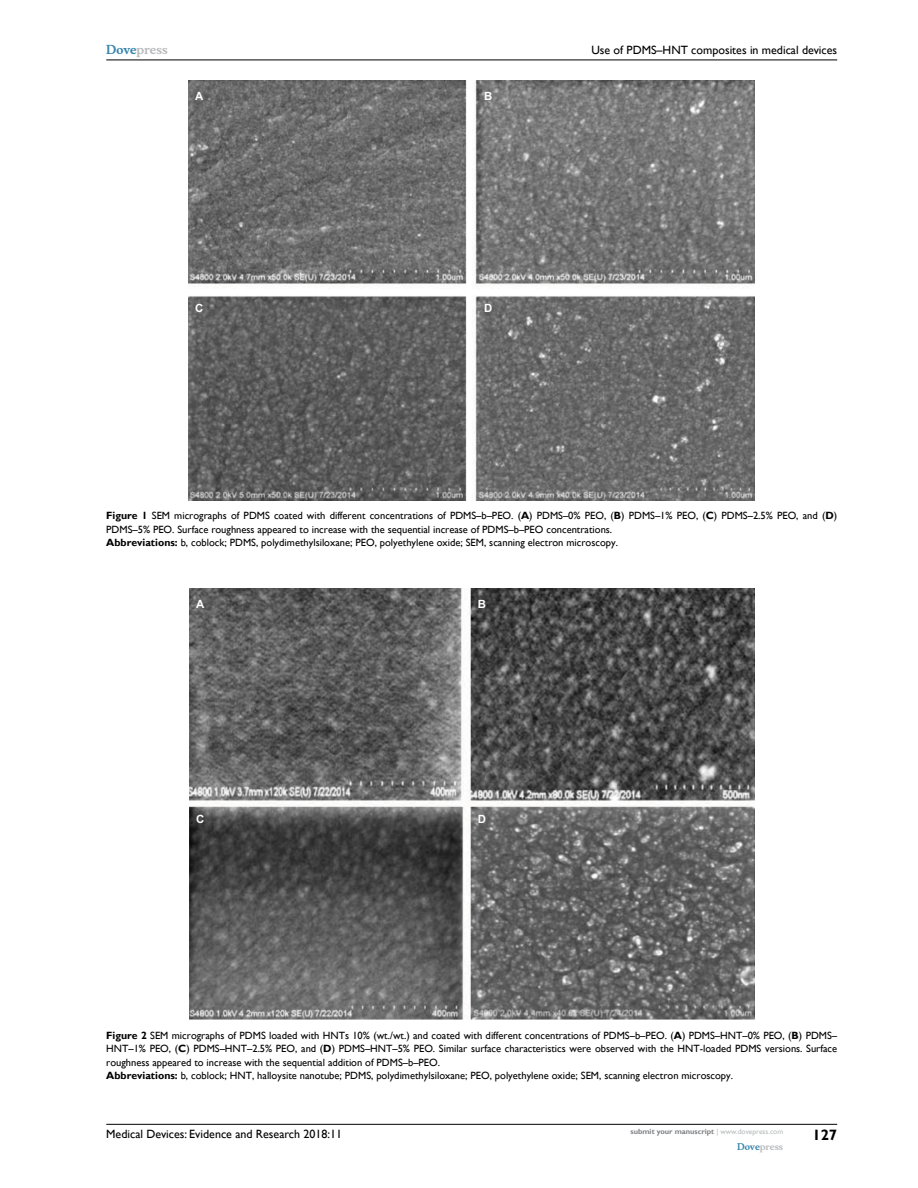
<style>
.page{position:relative;width:918px;height:1188px;background:#fff}
.page>*{position:absolute;margin:0;border:0;box-sizing:border-box;transform-origin:0 0}
.t1{font:700 15px "Gill Sans";color:#000}
.t2{font:12px "Gill Sans";color:#000}
.t3{font:700 12px "Musee";color:#b8babc}
.t4{font:700 11.4px "Arial";color:#fff}
.t5{font:10.5px/13.5px "Gill Sans";color:#000}
.t6{font:700 9px "Musee";color:#b8babc}
.t7{font:700 7.5px "Gill Sans";color:#808285}
.s1{color:#3785ad}
.s2{font-weight:700}
.s3{font-weight:400;color:#b8babc}
</style>
<div class="page">
<hr style="left:106px;top:1124px;width:731px;height:1px;background:#000">
<hr style="left:106px;top:60px;width:731px;height:1px;background:#000">
<img style="left:189px;top:81px;width:566px;height:419px">
<img style="left:189px;top:588px;width:565px;height:432px">
<p class="t3" style="left:106px;top:43px;width:63px"><span class="s1">Dove</span>press</p>
<p class="t4" style="left:195px;top:88px;width:10px">A</p>
<p class="t4" style="left:484px;top:88px;width:10px">B</p>
<p class="t4" style="left:195px;top:301px;width:10px">C</p>
<p class="t4" style="left:484px;top:301px;width:10px">D</p>
<p class="t2" style="left:591px;top:43px;width:247px">Use of PDMS–HNT composites in medical devices</p>
<p class="t5" style="left:106px;top:509px;width:732px"><span class="s2">Figure 1</span> SEM micrographs of PDMS coated with different concentrations of PDMS–b–PEO. (<span class="s2">A</span>) PDMS–0% PEO, (<span class="s2">B</span>) PDMS–1% PEO, (<span class="s2">C</span>) PDMS–2.5% PEO, and (<span class="s2">D</span>)<br>PDMS–5% PEO. Surface roughness appeared to increase with the sequential increase of PDMS–b–PEO concentrations.<br><span class="s2">Abbreviations:</span> b, coblock; PDMS, polydimethylsiloxane; PEO, polyethylene oxide; SEM, scanning electron microscopy.</p>
<p class="t4" style="left:196px;top:597px;width:10px">A</p>
<p class="t4" style="left:478px;top:597px;width:10px">B</p>
<p class="t4" style="left:196px;top:812px;width:10px">C</p>
<p class="t4" style="left:478px;top:812px;width:10px">D</p>
<p class="t5" style="left:106px;top:1029px;width:732px"><span class="s2">Figure 2</span> SEM micrographs of PDMS loaded with HNTs 10% (wt./wt.) and coated with different concentrations of PDMS–b–PEO. (<span class="s2">A</span>) PDMS–HNT–0% PEO, (<span class="s2">B</span>) PDMS– HNT–1% PEO, (<span class="s2">C</span>) PDMS–HNT–2.5% PEO, and (<span class="s2">D</span>) PDMS–HNT–5% PEO. Similar surface characteristics were observed with the HNT-loaded PDMS versions. Surface roughness appeared to increase with the sequential addition of PDMS–b–PEO.<br><span class="s2">Abbreviations:</span> b, coblock; HNT, halloysite nanotube; PDMS, polydimethylsiloxane; PEO, polyethylene oxide; SEM, scanning electron microscopy.</p>
<p class="t2" style="left:106px;top:1127px;width:237px">Medical Devices: Evidence and Research 2018:11</p>
<p class="t7" style="left:631px;top:1127px;width:154px">submit your manuscript <span class="s3">| www.dovepress.com</span></p>
<p class="t6" style="left:737px;top:1141px;width:48px"><span class="s1">Dove</span>press</p>
<h1 class="t1" style="left:812px;top:1126px;width:26px">127</h1>
</div>
